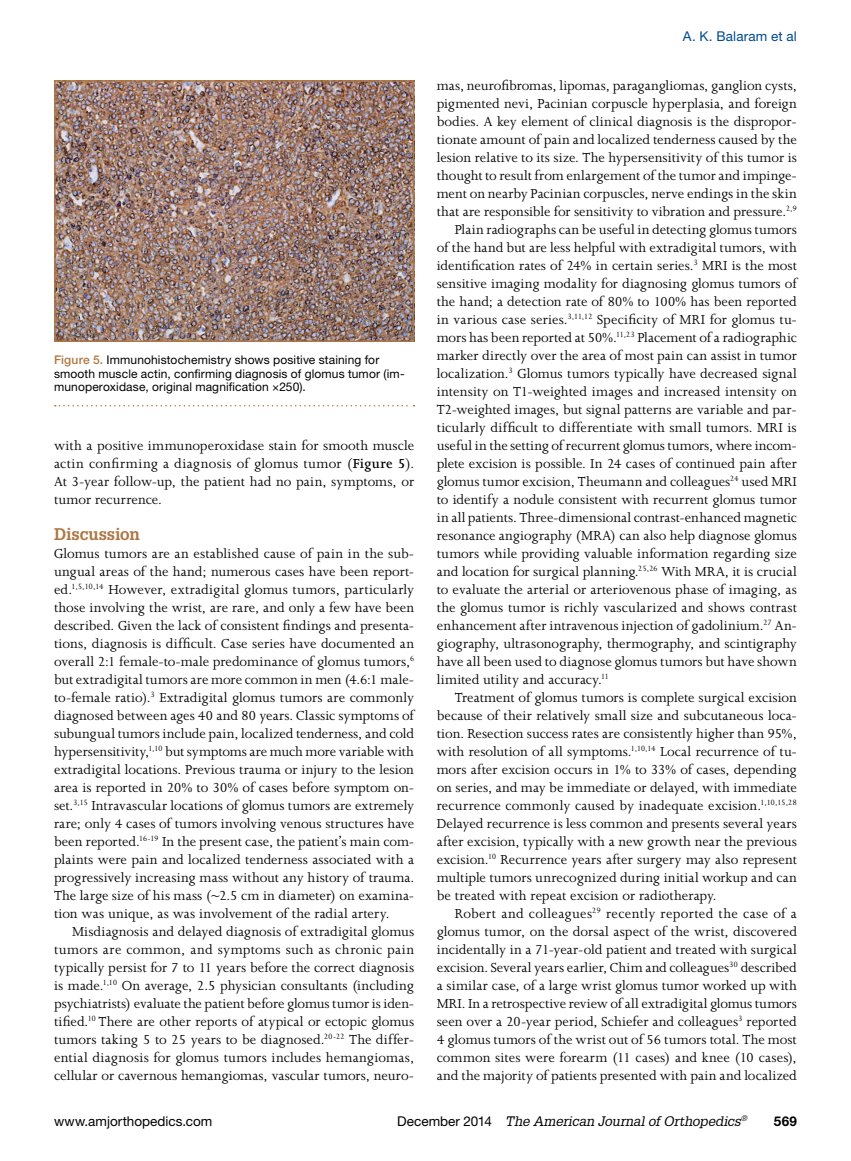
<style>
.page{position:relative;width:851px;height:1161px;background:#fff}
.page>*{position:absolute;margin:0;border:0;box-sizing:border-box;transform-origin:0 0}
.t1{font:700 16.5px "Glypha LT Std";letter-spacing:-.01em;color:#af7642}
.t2{font:15px/18px "Joanna MT Std";letter-spacing:.005em;color:#000;text-align:justify}
.t3{font:italic 13.5px "Glypha LT Std";letter-spacing:-.01em;color:#000}
.t4{font:13.5px "Helvetica Neue LT Std";color:#000}
.t5{font:13.5px "Helvetica Neue LT Std";letter-spacing:.01em;color:#004a8f}
.t6{font:700 13.5px "Helvetica Neue LT Std";color:#000}
.t7{font:12px/13.5px "Helvetica Neue LT Std";letter-spacing:.01em;color:#000}
.s1{font-weight:500;color:#af7642}
.s2{font-weight:600}
.s3{font-family:"Helvetica Neue LT Std";font-style:normal}
</style>
<div class="page">
<img style="left:57px;top:83px;width:354px;height:256px">
<div style="left:54px;top:80px;width:360px;height:262px;border:2px solid #af7642"></div>
<svg style="left:55px;top:405px;width:359px;height:1px"></svg>
<p class="t7" style="left:54px;top:353px;width:352px"><span class="s1">Figure 5.</span> Immunohistochemistry shows positive staining for smooth muscle actin, confirming diagnosis of glomus tumor (im&shy;munoperoxidase, original magnification ×250).</p>
<p class="t2" style="left:54px;top:437px;width:362px">with a positive immunoperoxidase stain for smooth muscle actin confirming a diagnosis of glomus tumor (<span class="s2">Figure 5</span>).<br>At 3-year follow-up, the patient had no pain, symptoms, or tumor recurrence.</p>
<p class="t1" style="left:54px;top:524px;width:87px">Discussion</p>
<p class="t2" style="left:54px;top:545px;width:362px">Glomus tumors are an established cause of pain in the sub&shy;ungual areas of the hand; numerous cases have been report&shy;ed.<sup>1,5,10,14</sup> However, extradigital glomus tumors, particularly those involving the wrist, are rare, and only a few have been described. Given the lack of consistent findings and presenta&shy;tions, diagnosis is difficult. Case series have documented an overall 2:1 female-to-male predominance of glomus tumors,<sup>6 </sup>but extradigital tumors are more common in men (4.6:1 male&shy;to-female ratio).<sup>3</sup> Extradigital glomus tumors are commonly diagnosed between ages 40 and 80 years. Classic symptoms of subungual tumors include pain, localized tenderness, and cold hypersensitivity,<sup>1,10</sup> but symptoms are much more variable with extradigital locations. Previous trauma or injury to the lesion area is reported in 20% to 30% of cases before symptom on&shy;set.<sup>3,15</sup> Intravascular locations of glomus tumors are extremely rare; only 4 cases of tumors involving venous structures have been reported.<sup>16-19</sup> In the present case, the patient’s main com&shy;plaints were pain and localized tenderness associated with a progressively increasing mass without any history of trauma.<br>The large size of his mass (~2.5 cm in diameter) on examina&shy;tion was unique, as was involvement of the radial artery.</p>
<p class="t2" style="left:54px;top:923px;width:362px;text-indent:18px">Misdiagnosis and delayed diagnosis of extradigital glomus tumors are common, and symptoms such as chronic pain typically persist for 7 to 11 years before the correct diagnosis is made.<sup>1,10</sup> On average, 2.5 physician consultants (including psychiatrists) evaluate the patient before glomus tumor is iden&shy;tified.<sup>10</sup> There are other reports of atypical or ectopic glomus tumors taking 5 to 25 years to be diagnosed.<sup>20-22</sup> The differ&shy;ential diagnosis for glomus tumors includes hemangiomas, cellular or cavernous hemangiomas, vascular tumors, neuro-</p>
<p class="t5" style="left:682px;top:28px;width:116px">A. K. Balaram et al</p>
<p class="t2" style="left:437px;top:77px;width:361px">mas, neurofibromas, lipomas, paragangliomas, ganglion cysts,</p>
<p class="t2" style="left:437px;top:95px;width:361px">pigmented nevi, Pacinian corpuscle hyperplasia, and foreign</p>
<p class="t2" style="left:437px;top:113px;width:361px">bodies. A key element of clinical diagnosis is the dispropor-</p>
<p class="t2" style="left:437px;top:131px;width:361px">tionate amount of pain and localized tenderness caused by the</p>
<p class="t2" style="left:437px;top:149px;width:362px">lesion relative to its size. The hypersensitivity of this tumor is</p>
<p class="t2" style="left:437px;top:167px;width:361px">thought to result from enlargement of the tumor and impinge-</p>
<p class="t2" style="left:437px;top:185px;width:361px">ment on nearby Pacinian corpuscles, nerve endings in the skin</p>
<p class="t2" style="left:437px;top:203px;width:361px">that are responsible for sensitivity to vibration and pressure.<sup>2,9</sup></p>
<p class="t2" style="left:454px;top:221px;width:343px">Plain radiographs can be useful in detecting glomus tumors</p>
<p class="t2" style="left:436px;top:239px;width:361px">of the hand but are less helpful with extradigital tumors, with</p>
<p class="t2" style="left:436px;top:257px;width:361px">identification rates of 24% in certain series.<sup>3</sup> MRI is the most</p>
<p class="t2" style="left:437px;top:275px;width:361px">sensitive imaging modality for diagnosing glomus tumors of</p>
<p class="t2" style="left:437px;top:293px;width:361px">the hand; a detection rate of 80% to 100% has been reported</p>
<p class="t2" style="left:437px;top:311px;width:361px">in various case series.<sup>3,11,12</sup> Specificity of MRI for glomus tu-</p>
<p class="t2" style="left:436px;top:329px;width:362px">mors has been reported at 50%.<sup>11,23</sup> Placement of a radiographic</p>
<p class="t2" style="left:436px;top:347px;width:362px">marker directly over the area of most pain can assist in tumor</p>
<p class="t2" style="left:436px;top:365px;width:361px">localization.<sup>3</sup> Glomus tumors typically have decreased signal</p>
<p class="t2" style="left:436px;top:383px;width:361px">intensity on T1-weighted images and increased intensity on</p>
<p class="t2" style="left:436px;top:401px;width:361px">T2-weighted images, but signal patterns are variable and par-</p>
<p class="t2" style="left:436px;top:419px;width:361px">ticularly difficult to differentiate with small tumors. MRI is</p>
<p class="t2" style="left:436px;top:437px;width:361px">useful in the setting of recurrent glomus tumors, where incom-</p>
<p class="t2" style="left:436px;top:455px;width:361px">plete excision is possible. In 24 cases of continued pain after</p>
<p class="t2" style="left:436px;top:473px;width:362px">glomus tumor excision, Theumann and colleagues<sup>24</sup> used MRI</p>
<p class="t2" style="left:437px;top:491px;width:361px">to identify a nodule consistent with recurrent glomus tumor</p>
<p class="t2" style="left:437px;top:509px;width:362px">in all patients. Three-dimensional contrast-enhanced magnetic</p>
<p class="t2" style="left:437px;top:527px;width:361px">resonance angiography (MRA) can also help diagnose glomus</p>
<p class="t2" style="left:437px;top:545px;width:361px">tumors while providing valuable information regarding size</p>
<p class="t2" style="left:437px;top:563px;width:362px">and location for surgical planning.<sup>25,26</sup> With MRA, it is crucial</p>
<p class="t2" style="left:436px;top:581px;width:361px">to evaluate the arterial or arteriovenous phase of imaging, as</p>
<p class="t2" style="left:436px;top:599px;width:361px">the glomus tumor is richly vascularized and shows contrast</p>
<p class="t2" style="left:436px;top:617px;width:362px">enhancement after intravenous injection of gadolinium.<sup>27</sup> An-</p>
<p class="t2" style="left:437px;top:635px;width:361px">giography, ultrasonography, thermography, and scintigraphy</p>
<p class="t2" style="left:437px;top:653px;width:361px">have all been used to diagnose glomus tumors but have shown</p>
<p class="t2" style="left:437px;top:671px;width:174px">limited utility and accuracy.<sup>11</sup></p>
<p class="t2" style="left:454px;top:689px;width:343px">Treatment of glomus tumors is complete surgical excision</p>
<p class="t2" style="left:436px;top:707px;width:361px">because of their relatively small size and subcutaneous loca-</p>
<p class="t2" style="left:436px;top:725px;width:361px">tion. Resection success rates are consistently higher than 95%,</p>
<p class="t2" style="left:436px;top:743px;width:361px">with resolution of all symptoms.<sup>1,10,14</sup> Local recurrence of tu-</p>
<p class="t2" style="left:436px;top:761px;width:361px">mors after excision occurs in 1% to 33% of cases, depending</p>
<p class="t2" style="left:436px;top:779px;width:362px">on series, and may be immediate or delayed, with immediate</p>
<p class="t2" style="left:436px;top:797px;width:361px">recurrence commonly caused by inadequate excision.<sup>1,10,15,28</sup></p>
<p class="t2" style="left:436px;top:815px;width:361px">Delayed recurrence is less common and presents several years</p>
<p class="t2" style="left:436px;top:833px;width:361px">after excision, typically with a new growth near the previous</p>
<p class="t2" style="left:436px;top:851px;width:361px">excision.<sup>10</sup> Recurrence years after surgery may also represent</p>
<p class="t2" style="left:437px;top:869px;width:361px">multiple tumors unrecognized during initial workup and can</p>
<p class="t2" style="left:437px;top:887px;width:281px">be treated with repeat excision or radiotherapy.</p>
<p class="t2" style="left:455px;top:905px;width:343px">Robert and colleagues<sup>29</sup> recently reported the case of a</p>
<p class="t2" style="left:437px;top:923px;width:362px">glomus tumor, on the dorsal aspect of the wrist, discovered</p>
<p class="t2" style="left:437px;top:941px;width:361px">incidentally in a 71-year-old patient and treated with surgical</p>
<p class="t2" style="left:437px;top:959px;width:361px">excision. Several years earlier, Chim and colleagues<sup>30</sup> described</p>
<p class="t2" style="left:436px;top:977px;width:362px">a similar case, of a large wrist glomus tumor worked up with</p>
<p class="t2" style="left:436px;top:995px;width:361px">MRI. In a retrospective review of all extradigital glomus tumors</p>
<p class="t2" style="left:436px;top:1013px;width:361px">seen over a 20-year period, Schiefer and colleagues<sup>3</sup> reported</p>
<p class="t2" style="left:437px;top:1031px;width:361px">4 glomus tumors of the wrist out of 56 tumors total. The most</p>
<p class="t2" style="left:437px;top:1049px;width:361px">common sites were forearm (11 cases) and knee (10 cases),</p>
<p class="t2" style="left:437px;top:1067px;width:361px">and the majority of patients presented with pain and localized</p>
<p class="t4" style="left:54px;top:1113px;width:160px">www.amjorthopedics.com</p>
<p class="t3" style="left:397px;top:1113px;width:351px"><span class="s3">December 2014</span> The American Journal of Orthopedics<sup>®</sup></p>
<p class="t6" style="left:773px;top:1113px;width:25px">569</p>
</div>
